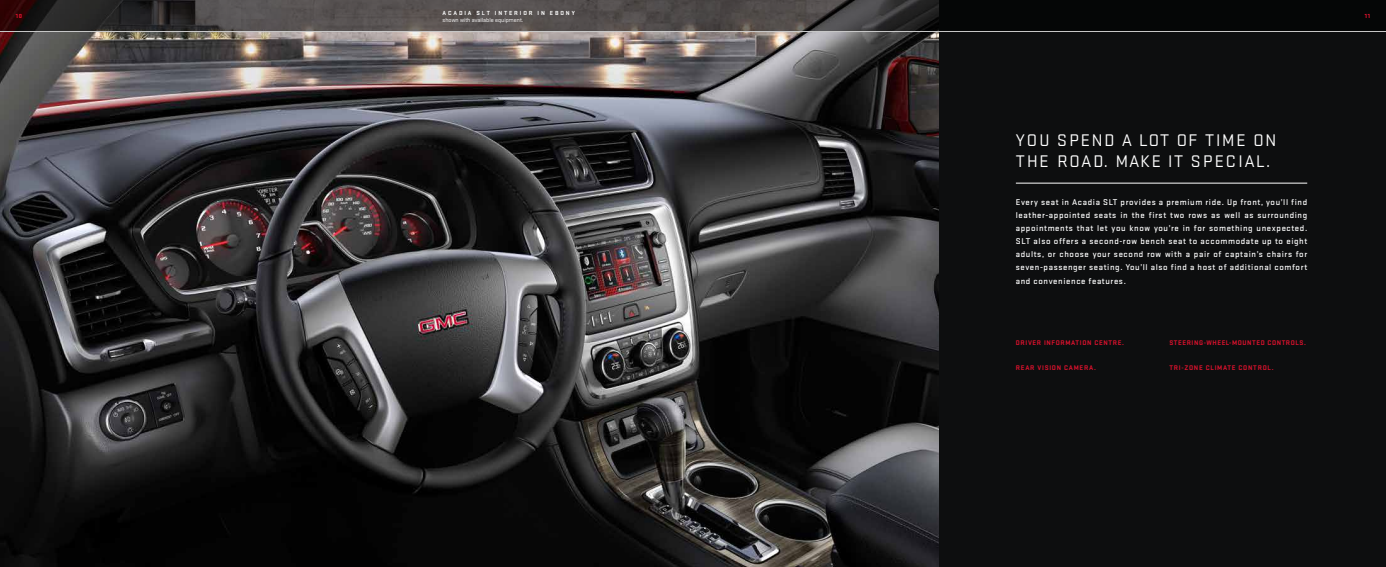
<style>
.page{position:relative;width:1386px;height:567px;background:#fff}
.page>*{position:absolute;margin:0;border:0;box-sizing:border-box;transform-origin:0 0}
.Headline_White{font:17.5px/21px "Stratum GMC";letter-spacing:.1em;color:#fff}
.Copy_Under_Headline{font:500 8.75px/13.1px "Stratum GMC";letter-spacing:.07em;color:#fff;text-align:justify}
.RED_FEATURES{font:700 7px "Stratum GMC";letter-spacing:.09em;color:#df112d}
.t1{font:6.12px/7.9px "Stratum GMC";color:#fff}
.t2{font:900 6.12px "Stratum GMC";color:#df112d}
.s1{font-weight:700}
</style>
<div class="page">
<img style="left:0;top:32px;width:940px;height:535px">
<div style="left:940px;top:0;width:446px;height:567px;background:#0d0e0f"></div>
<svg style="left:0;top:0;width:940px;height:31px;background:#474241"></svg>
<hr style="left:0;top:31px;width:1386px;height:1px;background:#c6c6c6">
<hr style="left:1016px;top:183px;width:291px;height:1px;background:#fff">
<p class="t1" style="left:443px;top:8px;width:134px"><span class="s1">ACADIA SLT INTERIOR IN EBONY </span>shown with available equipment.</p>
<p class="t2" style="left:16px;top:11px;width:8px">10</p>
<p class="t2" style="left:1365px;top:11px;width:7px">11</p>
<p class="Headline_White" style="left:1016px;top:129px;width:262px">YOU SPEND A LOT OF TIME ON<br>THE ROAD. MAKE IT SPECIAL.</p>
<p class="Copy_Under_Headline" style="left:1016px;top:195px;width:293px">Every seat in Acadia SLT provides a premium ride. Up front, you’ll find leather-appointed seats in the first two rows as well as surrounding appointments that let you know you’re in for something unexpected.<br>SLT also offers a second-row bench seat to accommodate up to eight adults, or choose your second row with a pair of captain’s chairs for seven-passenger seating. You’ll also find a host of additional comfort and convenience features.</p>
<p class="RED_FEATURES" style="left:1016px;top:338px;width:110px">DRIVER INFORMATION CENTRE.</p>
<p class="RED_FEATURES" style="left:1016px;top:363px;width:82px">REAR VISION CAMERA.</p>
<p class="RED_FEATURES" style="left:1169px;top:338px;width:138px">STEERING-WHEEL-MOUNTED CONTROLS.</p>
<p class="RED_FEATURES" style="left:1169px;top:363px;width:106px">TRI-ZONE CLIMATE CONTROL.</p>
</div>
